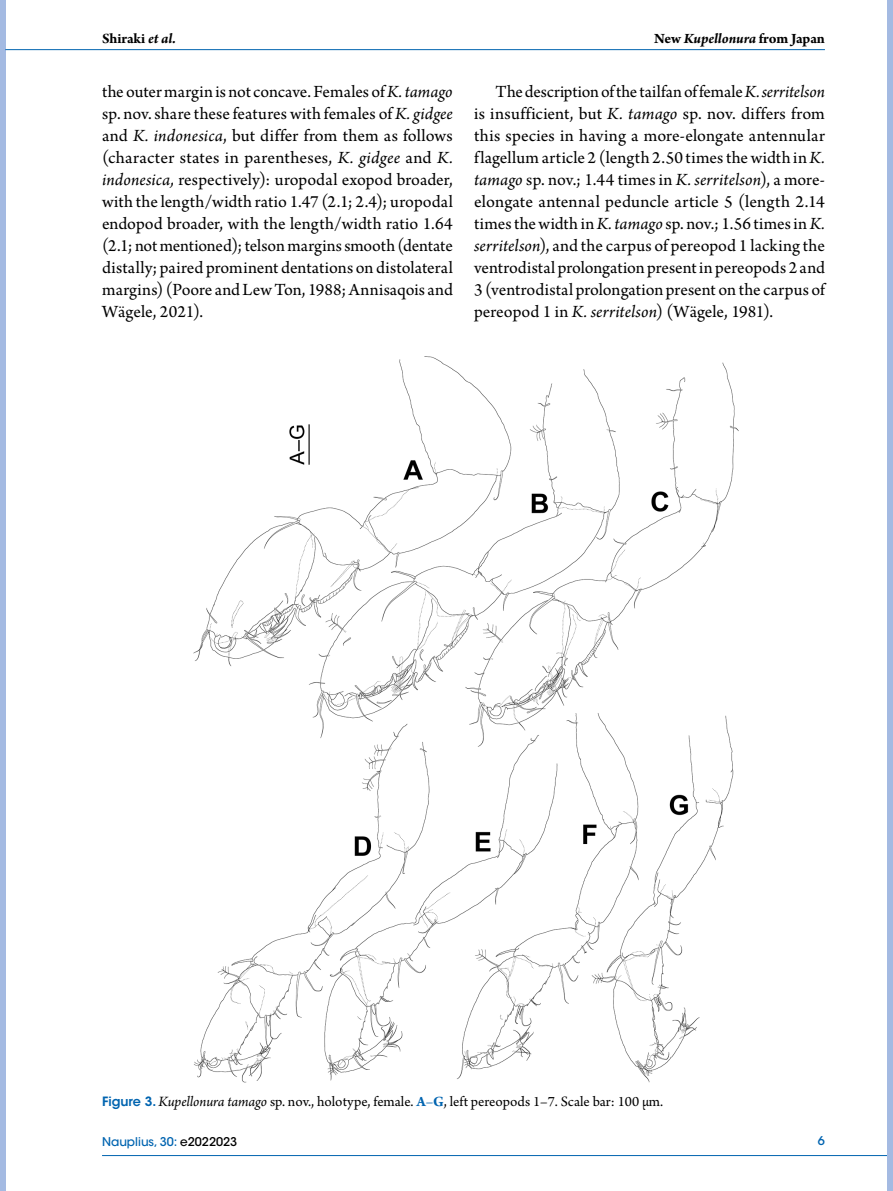
<style>
.page{position:relative;width:893px;height:1191px;background:#fff}
.page>*{position:absolute;margin:0;border:0;box-sizing:border-box;transform-origin:0 0}
.t1{font:18px/21.9px "Arno Pro";color:#000;text-align:justify}
.t2{font:15px "Arno Pro";color:#000}
.t3{font:700 15px "Arno Pro";letter-spacing:-.005em;color:#000}
.t4{font:500 12px "ITC Avant Garde Std";color:#0064b0}
.s1{font-style:italic}
.s2{font-family:"ITC Avant Garde Std";font-weight:600;font-size:12.75px;color:#0064b0}
.s3{font-weight:700;color:#0064b0}
.s4{color:#0064b0}
.s5{color:#000}
</style>
<div class="page">
<div style="left:0;top:0;width:5px;height:1191px;background:#a4bae2"></div>
<hr style="left:102px;top:1155px;width:791px;height:1px;background:#0064b0">
<hr style="left:5px;top:49px;width:820px;height:1px;background:#0064b0">
<div style="left:888px;top:0;width:5px;height:1191px;background:#a4bae2"></div>
<img style="left:193px;top:356px;width:546px;height:727px">
<p class="t3" style="left:102px;top:30px;width:75px">Shiraki <span class="s1">et al.</span></p>
<p class="t3" style="left:654px;top:30px;width:172px">New <span class="s1">Kupellonura</span> from Japan</p>
<p class="t1" style="left:102px;top:82px;width:352px">the outer margin is not concave. Females of <span class="s1">K. tamago </span>sp. nov. share these features with females of <span class="s1">K. gidgee </span>and <span class="s1">K. indonesica</span>, but differ from them as follows (character states in parentheses, <span class="s1">K. gidgee</span> and <span class="s1">K. indonesica,</span> respectively): uropodal exopod broader, with the length/width ratio 1.47 (2.1; 2.4); uropodal endopod broader, with the length/width ratio 1.64 (2.1; not mentioned); telson margins smooth (dentate distally; paired prominent dentations on distolateral margins) (Poore and Lew Ton, 1988; Annisaqois and Wägele, 2021).</p>
<p class="t1" style="left:474px;top:82px;width:352px;text-indent:21px">The description of the tailfan of female <span class="s1">K. serritelson </span>is insufficient, but <span class="s1">K. tamago</span> sp. nov. differs from this species in having a more-elongate antennular flagellum article 2 (length 2.50 times the width in <span class="s1">K. tamago</span> sp. nov.; 1.44 times in <span class="s1">K. serritelson</span>), a more&shy;elongate antennal peduncle article 5 (length 2.14 times the width in <span class="s1">K. tamago</span> sp. nov.; 1.56 times in <span class="s1">K. serritelson</span>), and the carpus of pereopod 1 lacking the ventrodistal prolongation present in pereopods 2 and 3 (ventrodistal prolongation present on the carpus of pereopod 1 in <span class="s1">K. serritelson</span>) (Wägele, 1981).</p>
<p class="t2" style="left:102px;top:1092px;width:563px"><span class="s2">Figure 3.</span> <span class="s1">Kupellonura tamago</span> sp. nov., holotype, female. <span class="s3">A</span><span class="s4">–</span><span class="s3">G</span>, left pereopods 1–7. Scale bar: 100 µm.</p>
<p class="t4" style="left:102px;top:1134px;width:137px">Nauplius, 30: <span class="s5">e2022023</span></p>
<p class="t4" style="left:818px;top:1132px;width:9px">6</p>
</div>
